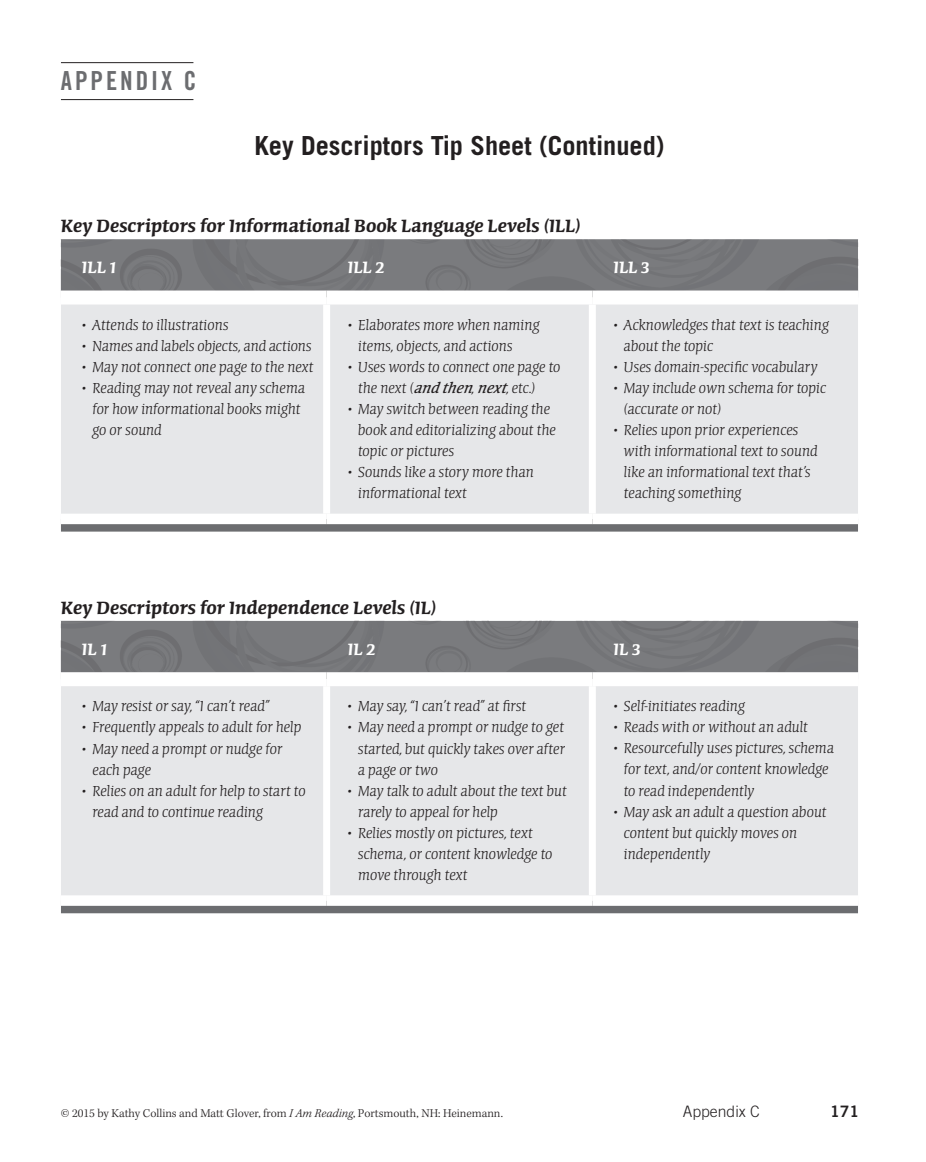
<style>
.page{position:relative;width:926px;height:1162px;background:#fff}
.page>*{position:absolute;margin:0;border:0;box-sizing:border-box;transform-origin:0 0}
.t1{font:700 26.25px "Trade Gothic LT Std";color:#231f20}
.t2{font:26.25px "Trade Gothic LT Std Bd Cn 20";letter-spacing:.115em;color:#6c6d70;scale:.96 1}
.t3{font:600 22.75px "Conga Brava Std";color:#231f20}
.t4{font:600 21px "Conga Brava Std";color:#fff}
.t5{font:300 18.55px/21px "Conga Brava Std";letter-spacing:.01em;color:#231f20}
.t6{font:300 15.75px "Trade Gothic LT Std";color:#231f20}
.t7{font:15.75px "Trade Gothic LT Std Bd 2";color:#231f20}
.t8{font:300 12.25px "Kepler Std";color:#231f20}
.s1{font-weight:400;font-style:italic}
.s2{font-style:italic}
</style>
<div class="page">
<hr style="left:61px;top:62px;width:132px;height:1px;background:#231f20">
<hr style="left:61px;top:99px;width:132px;height:1px;background:#231f20">
<svg style="left:61px;top:239px;width:796px;height:292px;background:#76777a"></svg>
<div style="left:61px;top:304px;width:796px;height:209px;background:#e6e7e9"></div>
<div style="left:323px;top:304px;width:7px;height:209px;background:#fff"></div>
<div style="left:588px;top:304px;width:7px;height:209px;background:#fff"></div>
<div style="left:61px;top:513px;width:265px;height:11px;background:#fff"></div>
<div style="left:326px;top:513px;width:266px;height:11px;background:#fff"></div>
<div style="left:592px;top:513px;width:265px;height:11px;background:#fff"></div>
<div style="left:61px;top:290px;width:265px;height:14px;background:#fff"></div>
<div style="left:326px;top:290px;width:266px;height:14px;background:#fff"></div>
<div style="left:592px;top:290px;width:265px;height:14px;background:#fff"></div>
<svg style="left:61px;top:621px;width:796px;height:292px;background:#77787b"></svg>
<div style="left:61px;top:686px;width:796px;height:209px;background:#e6e7e9"></div>
<div style="left:323px;top:686px;width:7px;height:209px;background:#fff"></div>
<div style="left:588px;top:686px;width:7px;height:209px;background:#fff"></div>
<div style="left:61px;top:672px;width:265px;height:14px;background:#fff"></div>
<div style="left:326px;top:672px;width:266px;height:14px;background:#fff"></div>
<div style="left:592px;top:672px;width:265px;height:14px;background:#fff"></div>
<div style="left:61px;top:895px;width:265px;height:10px;background:#fff"></div>
<div style="left:326px;top:895px;width:266px;height:10px;background:#fff"></div>
<div style="left:592px;top:895px;width:265px;height:10px;background:#fff"></div>
<h1 class="t2" style="left:61px;top:65px;width:142px">APPENDIX C</h1>
<h1 class="t1" style="left:254px;top:130px;width:411px">Key Descriptors Tip Sheet (Continued)</h1>
<p class="t3" style="left:61px;top:215px;width:521px">Key Descriptors for Informational Book Language Levels (ILL)</p>
<p class="t4" style="left:82px;top:257px;width:36px">ILL 1</p>
<p class="t4" style="left:347px;top:257px;width:38px">ILL 2</p>
<p class="t4" style="left:613px;top:257px;width:38px">ILL 3</p>
<p class="t5" style="left:82px;top:314px;width:148px">• Attends to illustrations</p>
<p class="t5" style="left:82px;top:335px;width:231px">• Namesandlabels objects, andactions</p>
<p class="t5" style="left:82px;top:356px;width:233px">• May not connect one page to the next</p>
<p class="t5" style="left:92px;top:377px;width:214px;text-indent:-10px">• Reading may not reveal any schema for how informational books might go or sound</p>
<p class="t5" style="left:358px;top:314px;width:183px;text-indent:-10px">• Elaborates more when naming items, objects, and actions</p>
<p class="t5" style="left:358px;top:356px;width:204px;text-indent:-10px">• Uses words to connect one page to the next (<span class="s1">andthen</span>, <span class="s1">next</span>, etc.)</p>
<p class="t5" style="left:358px;top:398px;width:199px;text-indent:-10px">• May switch between reading the book and editorializing about the topic or pictures</p>
<p class="t5" style="left:358px;top:461px;width:177px;text-indent:-10px">• Sounds like a story more than informational text</p>
<p class="t5" style="left:623px;top:314px;width:206px;text-indent:-10px">• Acknowledges that text is teaching about the topic</p>
<p class="t5" style="left:613px;top:356px;width:206px">• Uses domain-specific vocabulary</p>
<p class="t5" style="left:623px;top:377px;width:204px;text-indent:-10px">• May include own schema for topic (accurate or not)</p>
<p class="t5" style="left:623px;top:419px;width:195px;text-indent:-10px">• Relies upon prior experiences with informational text to sound like an informational text that’s teaching something</p>
<p class="t3" style="left:61px;top:596px;width:376px">Key Descriptors for Independence Levels (IL)</p>
<p class="t4" style="left:82px;top:639px;width:27px">IL 1</p>
<p class="t4" style="left:347px;top:639px;width:29px">IL 2</p>
<p class="t4" style="left:613px;top:639px;width:29px">IL 3</p>
<p class="t5" style="left:82px;top:696px;width:189px">• May resist or say, “I can’t read”</p>
<p class="t5" style="left:82px;top:717px;width:221px">• Frequently appeals to adult for help</p>
<p class="t5" style="left:92px;top:738px;width:191px;text-indent:-10px">• May need a prompt or nudge for each page</p>
<p class="t5" style="left:92px;top:780px;width:214px;text-indent:-10px">• Relies on an adult for help to start to read and to continue reading</p>
<p class="t5" style="left:347px;top:696px;width:180px">• May say, “I can’t read” at first</p>
<p class="t5" style="left:358px;top:717px;width:208px;text-align:justify;text-indent:-10px">• May need a prompt or nudge to get started, but quickly takes over after a pageor two</p>
<p class="t5" style="left:358px;top:780px;width:210px;text-indent:-10px">• May talk to adult about the text but rarely to appeal for help</p>
<p class="t5" style="left:358px;top:822px;width:196px;text-indent:-10px">• Relies mostly on pictures, text schema, or content knowledge to move through text</p>
<p class="t5" style="left:613px;top:696px;width:133px">• Self-initiates reading</p>
<p class="t5" style="left:613px;top:717px;width:196px">• Reads with or without an adult</p>
<p class="t5" style="left:623px;top:738px;width:211px;text-indent:-10px">• Resourcefully uses pictures, schema for text, and/or content knowledge to read independently</p>
<p class="t5" style="left:623px;top:801px;width:204px;text-indent:-10px">• May ask an adult a question about content but quickly moves on independently</p>
<p class="t8" style="left:61px;top:1106px;width:443px">© 2015 by Kathy Collins and Matt Glover, from <span class="s2">I Am Reading</span>, Portsmouth, NH: Heinemann.</p>
<p class="t6" style="left:682px;top:1102px;width:79px">Appendix C</p>
<p class="t7" style="left:829px;top:1101px;width:30px">171</p>
</div>
